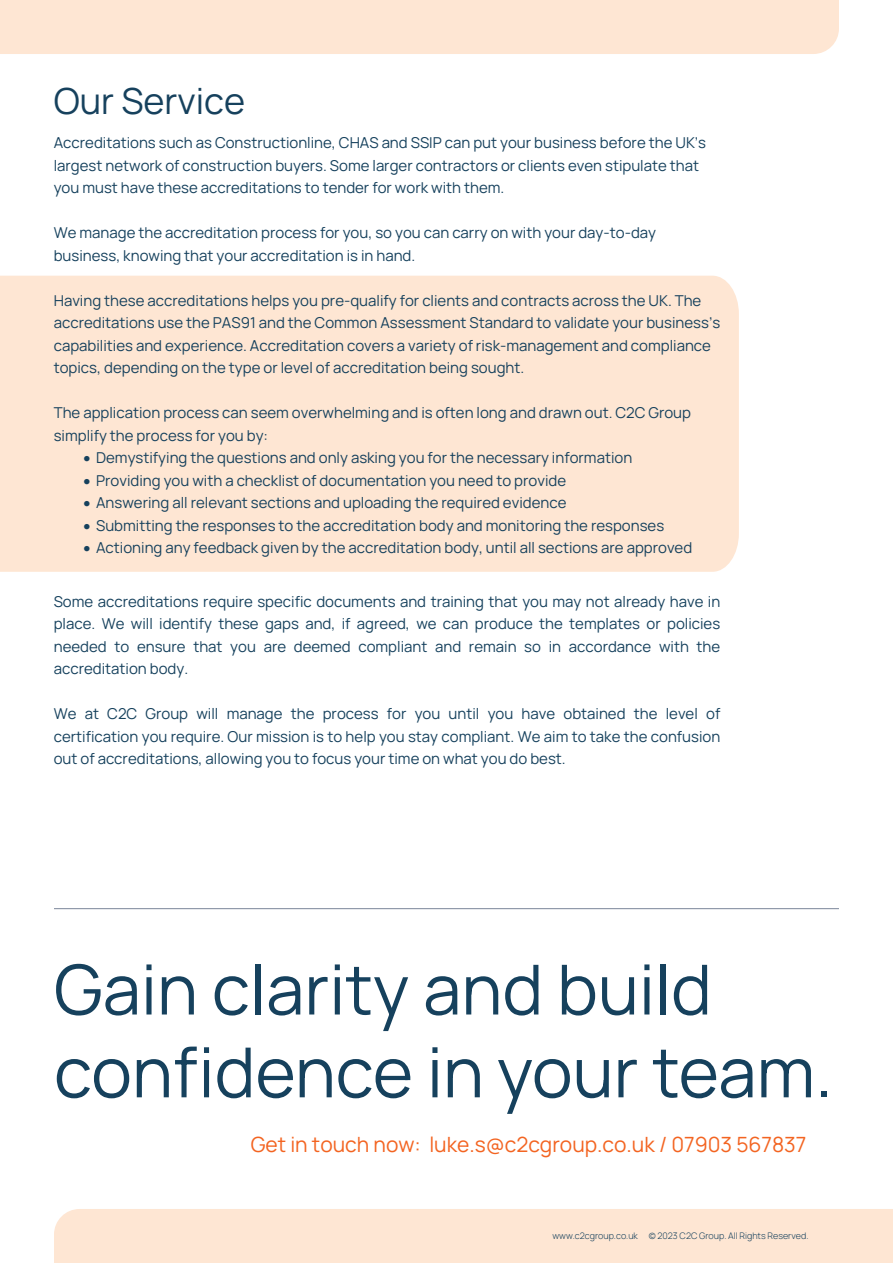
<style>
.page{position:relative;width:893px;height:1263px;background:#fff}
.page>*{position:absolute;margin:0;border:0;box-sizing:border-box;transform-origin:0 0}
.t1{font:69px/82.8px "Manrope";color:#16415d}
.t2{font:36px "Manrope";color:#16415d}
.t3{font:21px "Manrope";color:#f36421}
.t4{font:15px/22.5px "Manrope";color:#16415d}
.t5{font:300 9px "Manrope";color:#16415d}
</style>
<div class="page">
<div style="left:54px;top:1209px;width:839px;height:54px;background:#fee6d3"></div>
<div style="left:0;top:0;width:839px;height:54px;background:#fee6d3"></div>
<div style="left:0;top:276px;width:739px;height:296px;background:#fee6d3"></div>
<hr style="left:54px;top:908px;width:785px;height:1px;background:#7b8699">
<p class="t2" style="left:54px;top:75px;width:193px">Our Service</p>
<p class="t4" style="left:54px;top:131px;width:654px">Accreditations such as Constructionline, CHAS and SSIP can put your business before the UK’s largest network of construction buyers. Some larger contractors or clients even stipulate that you must have these accreditations to tender for work with them.</p>
<p class="t4" style="left:54px;top:221px;width:604px">We manage the accreditation process for you, so you can carry on with your day-to-day business, knowing that your accreditation is in hand.</p>
<p class="t4" style="left:54px;top:288px;width:668px">Having these accreditations helps you pre-qualify for clients and contracts across the UK. The accreditations use the PAS91 and the Common Assessment Standard to validate your business’s capabilities and experience. Accreditation covers a variety of risk-management and compliance topics, depending on the type or level of accreditation being sought.</p>
<p class="t4" style="left:54px;top:401px;width:639px">The application process can seem overwhelming and is often long and drawn out. C2C Group simplify the process for you by:</p>
<p class="t4" style="left:83px;top:446px;width:550px">• Demystifying the questions and only asking you for the necessary information</p>
<p class="t4" style="left:83px;top:468px;width:484px">• Providing you with a checklist of documentation you need to provide</p>
<p class="t4" style="left:83px;top:491px;width:485px">• Answering all relevant sections and uploading the required evidence</p>
<p class="t4" style="left:83px;top:513px;width:582px">• Submitting the responses to the accreditation body and monitoring the responses</p>
<p class="t4" style="left:83px;top:536px;width:610px">• Actioning any feedback given by the accreditation body, until all sections are approved</p>
<p class="t4" style="left:54px;top:589px;width:668px;text-align:justify">Some accreditations require specific documents and training that you may not already have in place. We will identify these gaps and, if agreed, we can produce the templates or policies needed to ensure that you are deemed compliant and remain so in accordance with the accreditation body.</p>
<p class="t4" style="left:54px;top:702px;width:668px;text-align:justify">We at C2C Group will manage the process for you until you have obtained the level of certification you require. Our mission is to help you stay compliant. We aim to take the confusion out of accreditations, allowing you to focus your time on what you do best.</p>
<p class="t1" style="left:54px;top:945px;width:780px">Gain clarity and build confidence in your team.</p>
<p class="t3" style="left:251px;top:1129px;width:557px">Get in touch now: luke.s@c2cgroup.co.uk / 07903 567837</p>
<p class="t5" style="left:552px;top:1229px;width:257px">www.c2cgroup.co.uk © 2023 C2C Group. All Rights Reserved.</p>
</div>
